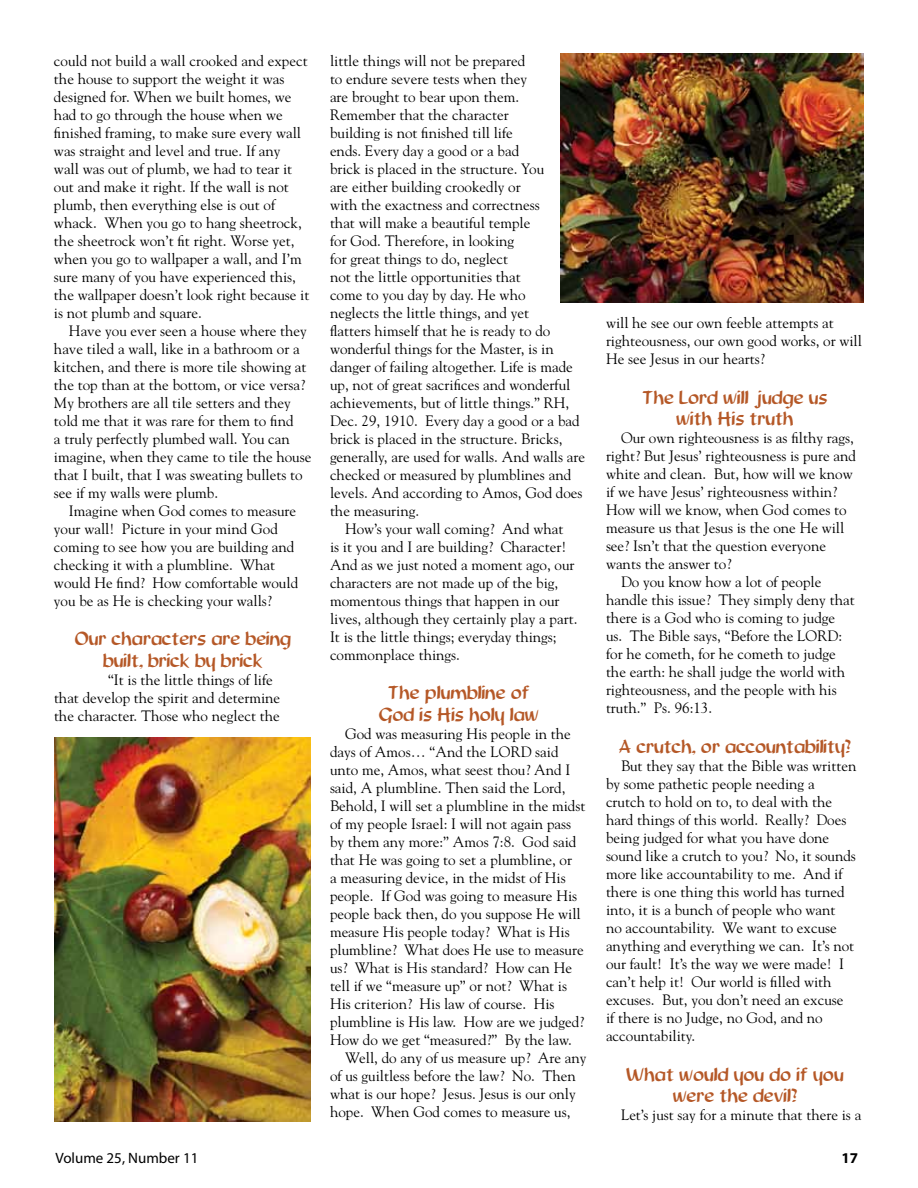
<style>
.page{position:relative;width:918px;height:1188px;background:#fff}
.page>*{position:absolute;margin:0;border:0;box-sizing:border-box;transform-origin:0 0}
.t1{font:18px/21.6px "Beauregard Display S Si";color:#b55827;text-align:center}
.t2{font:15px/18px "Goudy";color:#000}
.t3{font:15px "Myriad Pro";color:#000}
.t4{font:700 15px "Myriad Pro";color:#000}
</style>
<div class="page">
<img style="left:54px;top:737px;width:256px;height:385px">
<img style="left:561px;top:54px;width:303px;height:249px">
<p class="t2" style="left:54px;top:51px;width:259px">could not build a wall crooked and expect the house to support the weight it was designed for. When we built homes, we had to go through the house when we finished framing, to make sure every wall was straight and level and true. If any<br>wall was out of plumb, we had to tear it out and make it right. If the wall is not plumb, then everything else is out of whack. When you go to hang sheetrock, the sheetrock won’t fit right. Worse yet, when you go to wallpaper a wall, and I’m sure many of you have experienced this, the wallpaper doesn’t look right because it is not plumb and square.<br>Have you ever seen a house where they have tiled a wall, like in a bathroom or a kitchen, and there is more tile showing at the top than at the bottom, or vice versa?<br>My brothers are all tile setters and they told me that it was rare for them to find<br>a truly perfectly plumbed wall. You can imagine, when they came to tile the house that I built, that I was sweating bullets to see if my walls were plumb.<br>Imagine when God comes to measure your wall! Picture in your mind God coming to see how you are building and checking it with a plumbline. What would He find? How comfortable would you be as He is checking your walls?</p>
<p class="t1" style="left:75px;top:629px;width:218px">Our characters are being built, brick by brick</p>
<p class="t2" style="left:54px;top:670px;width:228px;text-indent:54px">“It is the little things of life that develop the spirit and determine the character. Those who neglect the</p>
<p class="t2" style="left:330px;top:51px;width:257px">little things will not be prepared<br>to endure severe tests when they<br>are brought to bear upon them.<br>Remember that the character<br>building is not finished till life<br>ends. Every day a good or a bad<br>brick is placed in the structure. You<br>are either building crookedly or<br>with the exactness and correctness<br>that will make a beautiful temple<br>for God. Therefore, in looking<br>for great things to do, neglect<br>not the little opportunities that<br>come to you day by day. He who<br>neglects the little things, and yet<br>flatters himself that he is ready to do wonderful things for the Master, is in danger of failing altogether. Life is made up, not of great sacrifices and wonderful achievements, but of little things.” RH , Dec. 29, 1910. Every day a good or a bad brick is placed in the structure. Bricks, generally, are used for walls. And walls are checked or measured by plumblines and levels. And according to Amos, God does the measuring.<br>How’s your wall coming? And what<br>is it you and I are building? Character!<br>And as we just noted a moment ago, our characters are not made up of the big, momentous things that happen in our lives, although they certainly play a part.<br>It is the little things; everyday things; commonplace things.</p>
<p class="t1" style="left:379px;top:683px;width:161px">The plumbline of<br>God is His holy law</p>
<p class="t2" style="left:330px;top:724px;width:242px">God was measuring His people in the days of Amos… “And the LORD</p>
<p class="t2" style="left:535px;top:742px;width:25px">said</p>
<p class="t2" style="left:330px;top:760px;width:241px">unto me, Amos, what seest thou? And I</p>
<p class="t2" style="left:330px;top:778px;width:237px">said, A plumbline. Then said the Lord,</p>
<p class="t2" style="left:330px;top:796px;width:257px">Behold, I will set a plumbline in the midst</p>
<p class="t2" style="left:330px;top:814px;width:243px">of my people Israel: I will not again pass</p>
<p class="t2" style="left:330px;top:832px;width:248px">by them any more:” Amos 7:8. God said</p>
<p class="t2" style="left:330px;top:850px;width:244px">that He was going to set a plumbline, or</p>
<p class="t2" style="left:330px;top:868px;width:237px">a measuring device, in the midst of His</p>
<p class="t2" style="left:330px;top:886px;width:249px">people. If God was going to measure His</p>
<p class="t2" style="left:330px;top:904px;width:252px">people back then, do you suppose He will</p>
<p class="t2" style="left:330px;top:922px;width:241px">measure His people today? What is His</p>
<p class="t2" style="left:330px;top:940px;width:255px">plumbline? What does He use to measure</p>
<p class="t2" style="left:330px;top:958px;width:244px">us? What is His standard? How can He</p>
<p class="t2" style="left:330px;top:976px;width:239px">tell if we “measure up” or not? What is</p>
<p class="t2" style="left:330px;top:994px;width:226px">His criterion? His law of course. His</p>
<p class="t2" style="left:330px;top:1012px;width:256px">plumbline is His law. How are we judged?</p>
<p class="t2" style="left:330px;top:1030px;width:243px">How do we get “measured?” By the law.</p>
<p class="t2" style="left:345px;top:1048px;width:243px">Well, do any of us measure up? Are any</p>
<p class="t2" style="left:330px;top:1066px;width:247px">of us guiltless before the law? No. Then</p>
<p class="t2" style="left:330px;top:1084px;width:247px">what is our hope? Jesus. Jesus is our only</p>
<p class="t2" style="left:330px;top:1102px;width:242px">hope. When God comes to measure us,</p>
<p class="t2" style="left:606px;top:313px;width:257px">will he see our own feeble attempts at righteousness, our own good works, or will<br>He see Jesus in our hearts?</p>
<p class="t1" style="left:643px;top:388px;width:186px">The Lord will judge us with His truth</p>
<p class="t2" style="left:606px;top:429px;width:251px">Our own righteousness is as filthy rags, right? But Jesus’ righteousness is pure and white and clean. But, how will we know if we have Jesus’ righteousness within?<br>How will we know, when God comes to measure us that Jesus is the one He will see? Isn’t that the question everyone wants the answer to?<br>Do you know how a lot of people handle this issue? They simply deny that there is a God who is coming to judge<br>us. The Bible says, “Before the LORD</p>
<p class="t2" style="left:838px;top:627px;width:5px">:</p>
<p class="t2" style="left:606px;top:645px;width:241px">for he cometh, for he cometh to judge the earth: he shall judge the world with righteousness, and the people with his truth.” Ps. 96:13.</p>
<p class="t1" style="left:619px;top:737px;width:234px">A crutch, or accountability?</p>
<p class="t2" style="left:606px;top:756px;width:252px;text-indent:15px">But they say that the Bible was written by some pathetic people needing a crutch to hold on to, to deal with the hard things of this world. Really? Does being judged for what you have done sound like a crutch to you? No, it sounds more like accountability to me. And if there is one thing this world has turned into, it is a bunch of people who want<br>no accountability. We want to excuse anything and everything we can. It’s not our fault! It’s the way we were made! I can’t help it! Our world is filled with excuses. But, you don’t need an excuse if there is no Judge, no God, and no accountability.</p>
<p class="t1" style="left:626px;top:1065px;width:219px">What would you do if you were the devil?</p>
<p class="t2" style="left:606px;top:1105px;width:257px">Let’s just say for a minute that there is a</p>
<p class="t3" style="left:56px;top:1149px;width:144px">Volume 25, Number 11</p>
<p class="t4" style="left:841px;top:1148px;width:18px">17</p>
</div>
